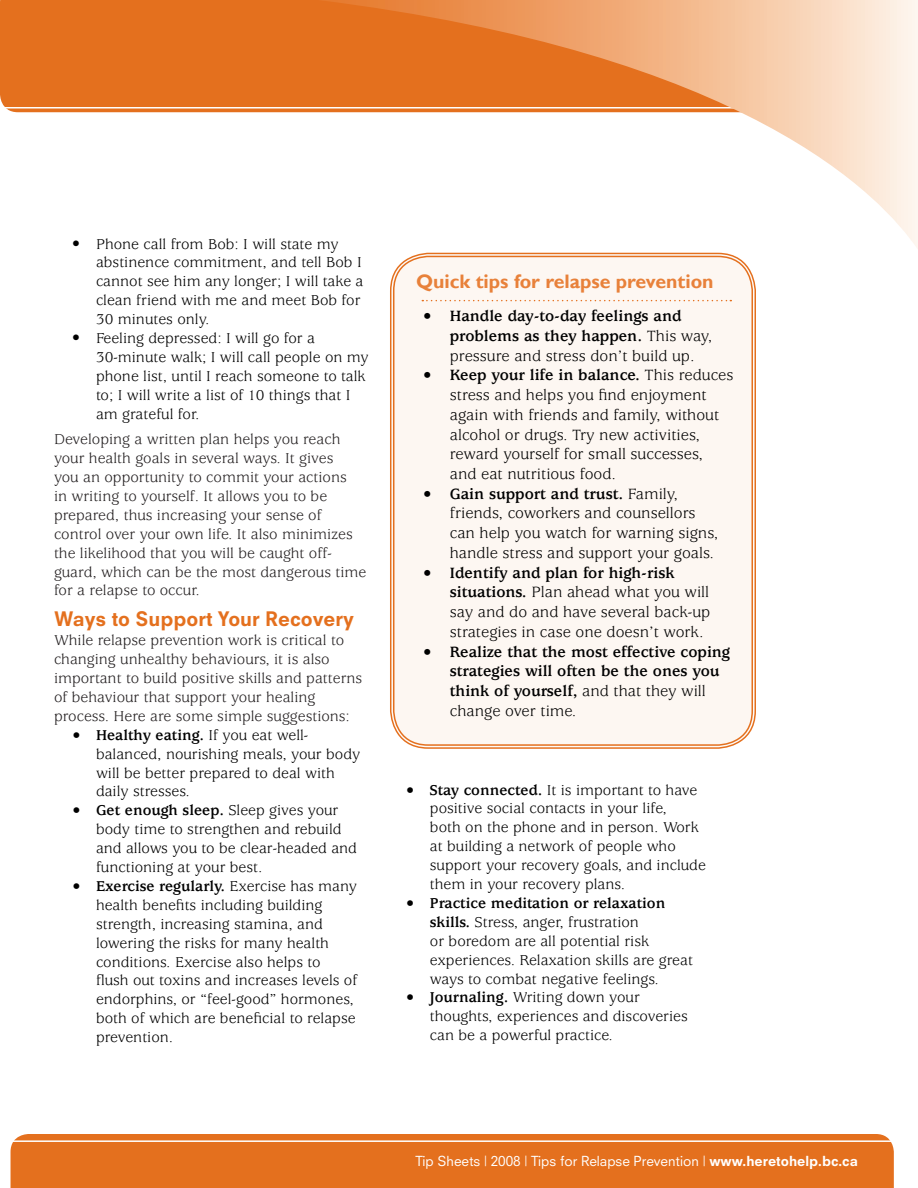
<style>
.page{position:relative;width:918px;height:1188px;background:#fff}
.page>*{position:absolute;margin:0;border:0;box-sizing:border-box;transform-origin:0 0}
.t1{font:19.5px "Neuzeit SLT Std";color:#fff}
.t2{font:700 19.5px "Gill Sans";color:#e8813a}
.Tips_for_first_headi{font:800 19.5px "Neuzeit SLT Std";color:#e4701e}
.Bullets{font:16.5px/19.8px "Usherwood Std";color:#000}
.Bullets-2{font:700 16.5px/19.8px "Usherwood Std";color:#000}
.Bullets-3{font:15.75px/18.9px "Usherwood Std";color:#000}
.t3{font:15.75px/18.9px "Usherwood Std";color:#231f20}
.t4{font:13.5px "Neuzeit SLT Std";color:#fff}
.s1{font-weight:700}
.s2{font-weight:400}
.s3{font-weight:800}
</style>
<div class="page">
<div style="left:15px;top:0;width:303px;height:112px;background:#e4701e"></div>
<div style="left:11px;top:1134px;width:883px;height:54px;background:#e4701e"></div>
<hr style="left:0;top:1140px;width:918px;height:2px;background:#fff">
<hr style="left:0;top:107px;width:824px;height:1px;background:#fff">
<div style="left:392px;top:255px;width:362px;height:492px;background:#fdf7f2;border-radius:36px"></div>
<svg style="left:422px;top:300px;width:309px;height:1px"></svg>
<div style="left:0;top:0;width:15px;height:112px;background:#e4701e"></div>
<svg style="left:318px;top:0;width:600px;height:249px"></svg>
<p class="Bullets-3" style="left:96px;top:235px;width:269px;text-indent:-24px">• Phone call from Bob: I will state my abstinence commitment, and tell Bob I cannot see him any longer; I will take a clean friend with me and meet Bob for<br>30 minutes only.</p>
<p class="Bullets-3" style="left:96px;top:329px;width:274px;text-indent:-24px">• Feeling depressed: I will go for a 30-minute walk; I will call people on my phone list, until I reach someone to talk to; I will write a list of 10 things that I am grateful for.</p>
<p class="t3" style="left:54px;top:430px;width:314px">Developing a written plan helps you reach your health goals in several ways. It gives<br>you an opportunity to commit your actions<br>in writing to yourself. It allows you to be prepared, thus increasing your sense of control over your own life. It also minimizes the likelihood that you will be caught off&shy;guard, which can be the most dangerous time for a relapse to occur.</p>
<p class="Tips_for_first_headi" style="left:54px;top:607px;width:301px">Ways to Support Your Recovery</p>
<p class="t3" style="left:54px;top:631px;width:310px">While relapse prevention work is critical to changing unhealthy behaviours, it is also important to build positive skills and patterns of behaviour that support your healing process. Here are some simple suggestions:</p>
<p class="Bullets-3" style="left:96px;top:726px;width:266px;text-indent:-24px"><span class="s1">• Healthy eating.</span> If you eat well&shy;balanced, nourishing meals, your body will be better prepared to deal with daily stresses.</p>
<p class="Bullets-3" style="left:96px;top:802px;width:263px;text-indent:-24px"><span class="s1">• Get enough sleep.</span> Sleep gives your body time to strengthen and rebuild and allows you to be clear-headed and functioning at your best.</p>
<p class="Bullets-3" style="left:96px;top:877px;width:263px;text-indent:-24px"><span class="s1">• Exercise regularly.</span> Exercise has many health benefits including building strength, increasing stamina, and lowering the risks for many health conditions. Exercise also helps to<br>flush out toxins and increases levels of endorphins, or “feel-good” hormones, both of which are beneficial to relapse prevention.</p>
<p class="t2" style="left:416px;top:270px;width:299px">Quick tips for relapse prevention</p>
<p class="Bullets-2" style="left:450px;top:307px;width:264px;text-indent:-27px">• Handle day-to-day feelings and problems as they happen. <span class="s2">This way, pressure and stress don’t build up.</span></p>
<p class="Bullets" style="left:450px;top:366px;width:285px;text-indent:-27px"><span class="s1">• Keep your life in balance.</span> This reduces stress and helps you find enjoyment again with friends and family, without alcohol or drugs. Try new activities, reward yourself for small successes, and eat nutritious food.</p>
<p class="Bullets" style="left:450px;top:484px;width:270px;text-indent:-27px"><span class="s1">• Gain support and trust.</span> Family, friends, coworkers and counsellors can help you watch for warning signs, handle stress and support your goals.</p>
<p class="Bullets" style="left:450px;top:563px;width:262px;text-indent:-27px"><span class="s1">• Identify and plan for high-risk situations.</span> Plan ahead what you will say and do and have several back-up strategies in case one doesn’t work.</p>
<p class="Bullets-2" style="left:450px;top:642px;width:282px;text-indent:-27px">• Realize that the most effective coping strategies will often be the ones you think of yourself, <span class="s2">and that they will change over time.</span></p>
<p class="Bullets-3" style="left:430px;top:781px;width:277px;text-indent:-24px"><span class="s1">• Stay connected.</span> It is important to have positive social contacts in your life,<br>both on the phone and in person. Work at building a network of people who support your recovery goals, and include them in your recovery plans.</p>
<p class="Bullets-3" style="left:430px;top:894px;width:265px;text-indent:-24px"><span class="s1">• Practice meditation or relaxation skills.</span> Stress, anger, frustration<br>or boredom are all potential risk experiences. Relaxation skills are great ways to combat negative feelings.</p>
<p class="Bullets-3" style="left:430px;top:989px;width:259px;text-indent:-24px"><span class="s1">• Journaling.</span> Writing down your thoughts, experiences and discoveries can be a powerful practice.</p>
<p class="t1" style="left:222px;top:1149px;width:647px">Primer 2007 | Post Partum Depression Factsheet | www.heretohelp.bc.ca</p>
<p class="t4" style="left:416px;top:1153px;width:444px">Tip Sheets | 2008 | Tips for Relapse Prevention | <span class="s3">www.heretohelp.bc.ca</span></p>
</div>
